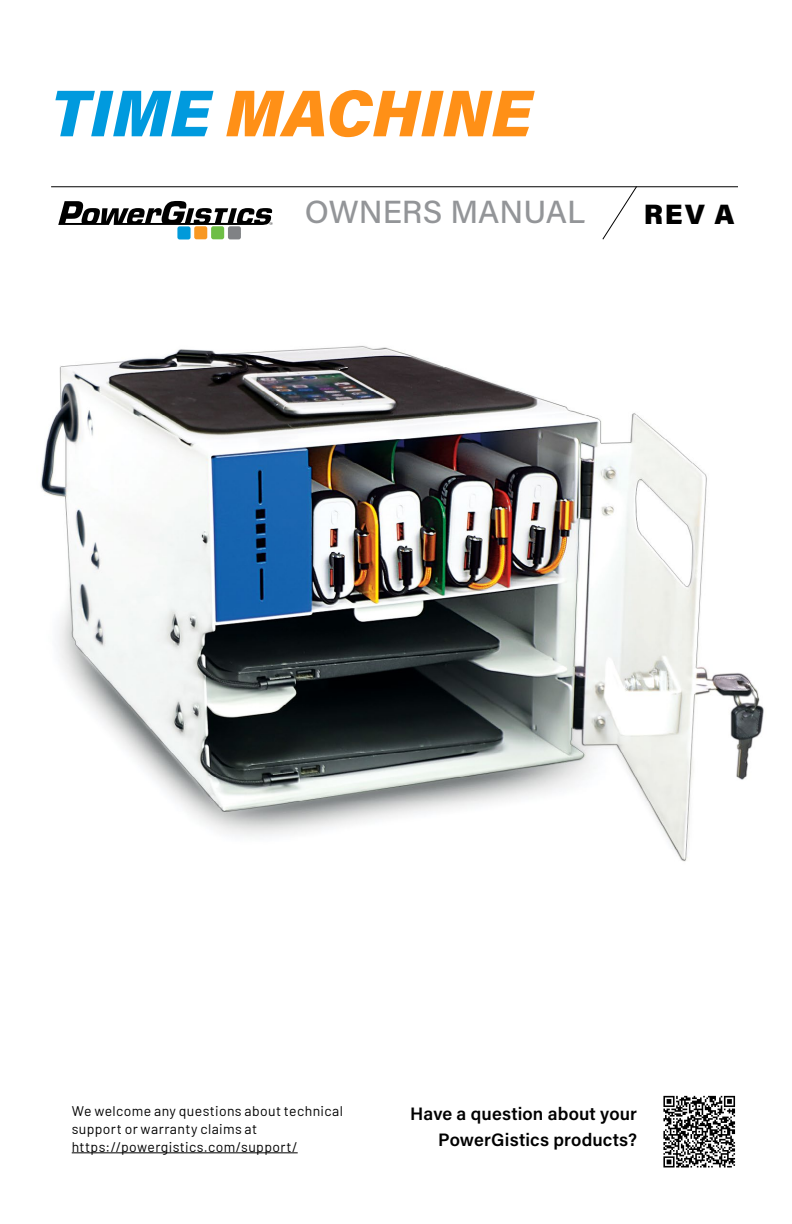
<style>
.page{position:relative;width:792px;height:1224px;background:#fff}
.page>*{position:absolute;margin:0;border:0;box-sizing:border-box;transform-origin:0 0}
.t1{font:italic 900 66px "Acumin Pro";letter-spacing:.005em;color:#ff9017}
.t2{font:500 32px "Acumin Pro";color:#939598}
.t3{font:900 28px "Acumin Pro";color:#000}
.t4{font:600 18px/26px "Acumin Pro";letter-spacing:.01em;color:#000;text-align:right}
.t5{font:14px/18px "Barlow";letter-spacing:.025em;color:#000}
.s1{color:#009ade}
</style>
<div class="page">
<img style="left:40px;top:346px;width:724px;height:516px">
<hr style="left:72px;top:1152px;width:226px;height:1px;background:#000">
<hr style="left:51px;top:186px;width:687px;height:1px;background:#000">
<svg style="left:601px;top:186px;width:37px;height:54px"></svg>
<svg style="left:58px;top:201px;width:214px;height:24px"></svg>
<div style="left:194px;top:226px;width:13px;height:13px;background:#f89823;border-radius:2px"></div>
<div style="left:211px;top:226px;width:13px;height:13px;background:#6ebe45;border-radius:2px"></div>
<div style="left:228px;top:226px;width:13px;height:13px;background:#808285;border-radius:2px"></div>
<div style="left:177px;top:226px;width:14px;height:14px;background:#009ada;border-radius:2px"></div>
<svg style="left:663px;top:1095px;width:73px;height:73px"></svg>
<h1 class="t1" style="left:51px;top:66px;width:482px"><span class="s1">TIME</span> MACHINE</h1>
<h2 class="t2" style="left:305px;top:189px;width:282px">OWNERS MANUAL</h2>
<h3 class="t3" style="left:644px;top:194px;width:92px">REV A</h3>
<p class="t5" style="left:72px;top:1101px;width:273px">We welcome any questions about technical support or warranty claims at https://powergistics.com/support/</p>
<p class="t4" style="left:410px;top:1100px;width:228px">Have a question about your<br>PowerGistics products?</p>
</div>
